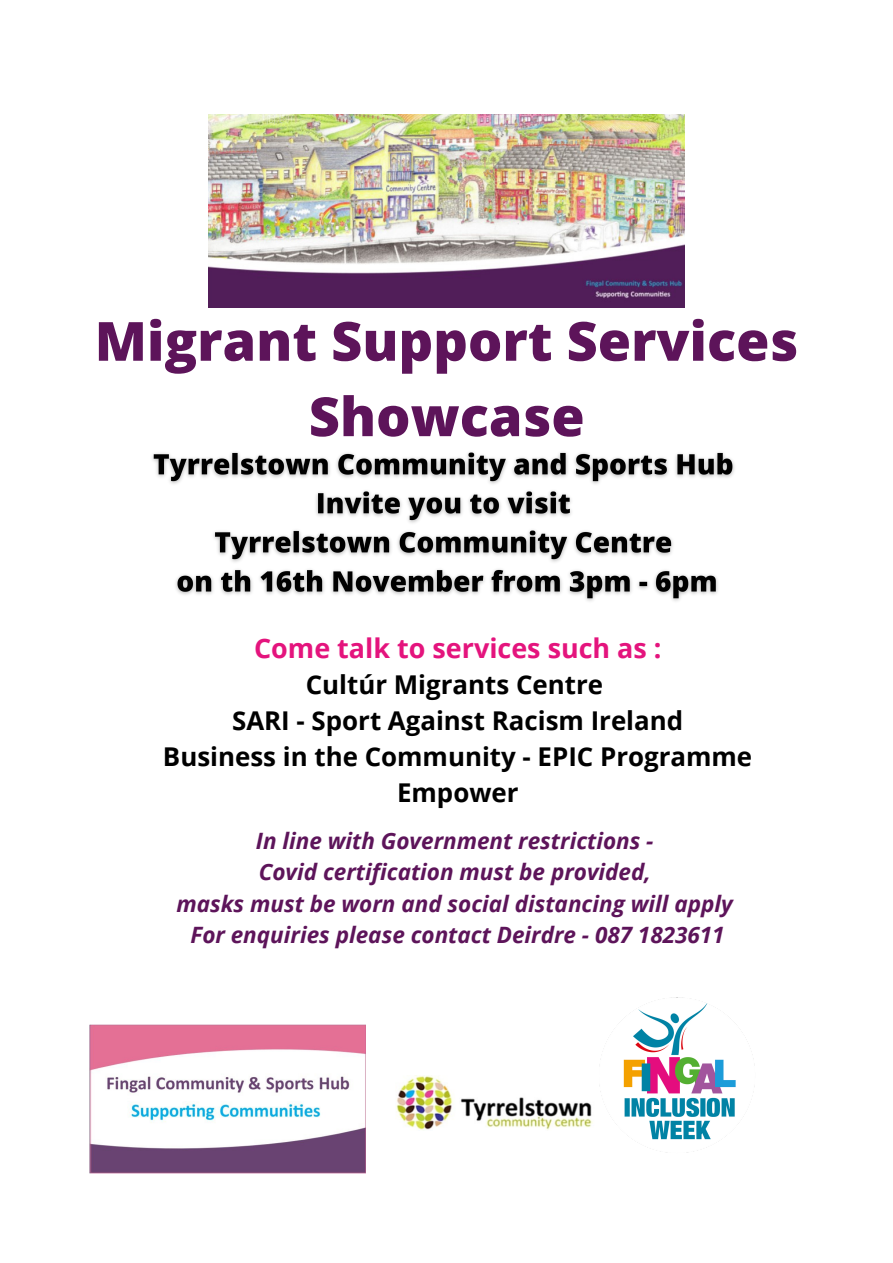
<style>
.page{position:relative;width:893px;height:1263px;background:#fff}
.page>*{position:absolute;margin:0;border:0;box-sizing:border-box;transform-origin:0 0}
.t1{font:800 54px/75.4px "Open Sans";color:#5d145a;text-align:center}
.t2{font:700 26.92px "Open Sans";color:#e4147d}
.t3{font:700 25.88px "Open Sans";color:#000}
.t4{font:italic 700 22.5px "Open Sans";color:#5d145a}
</style>
<div class="page">
<img style="left:89px;top:1025px;width:276px;height:149px">
<img style="left:396px;top:1075px;width:192px;height:55px">
<img style="left:588px;top:997px;width:167px;height:156px">
<img style="left:152px;top:452px;width:583px;height:149px">
<img style="left:209px;top:115px;width:476px;height:192px">
<p class="t1" style="left:95px;top:302px;width:705px">Migrant Support Services<br>Showcase</p>
<p class="t2" style="left:254px;top:629px;width:409px">Come talk to services such as :</p>
<p class="t3" style="left:306px;top:667px;width:299px">Cultúr Migrants Centre</p>
<p class="t3" style="left:232px;top:703px;width:452px">SARI - Sport Against Racism Ireland</p>
<p class="t3" style="left:163px;top:739px;width:591px">Business in the Community - EPIC Programme</p>
<p class="t3" style="left:397px;top:775px;width:123px">Empower</p>
<p class="t4" style="left:256px;top:825px;width:399px">In line with Government restrictions -</p>
<p class="t4" style="left:259px;top:856px;width:393px">Covid certification must be provided,</p>
<p class="t4" style="left:176px;top:888px;width:558px">masks must be worn and social distancing will apply</p>
<p class="t4" style="left:190px;top:919px;width:536px">For enquiries please contact Deirdre - 087 1823611</p>
</div>
